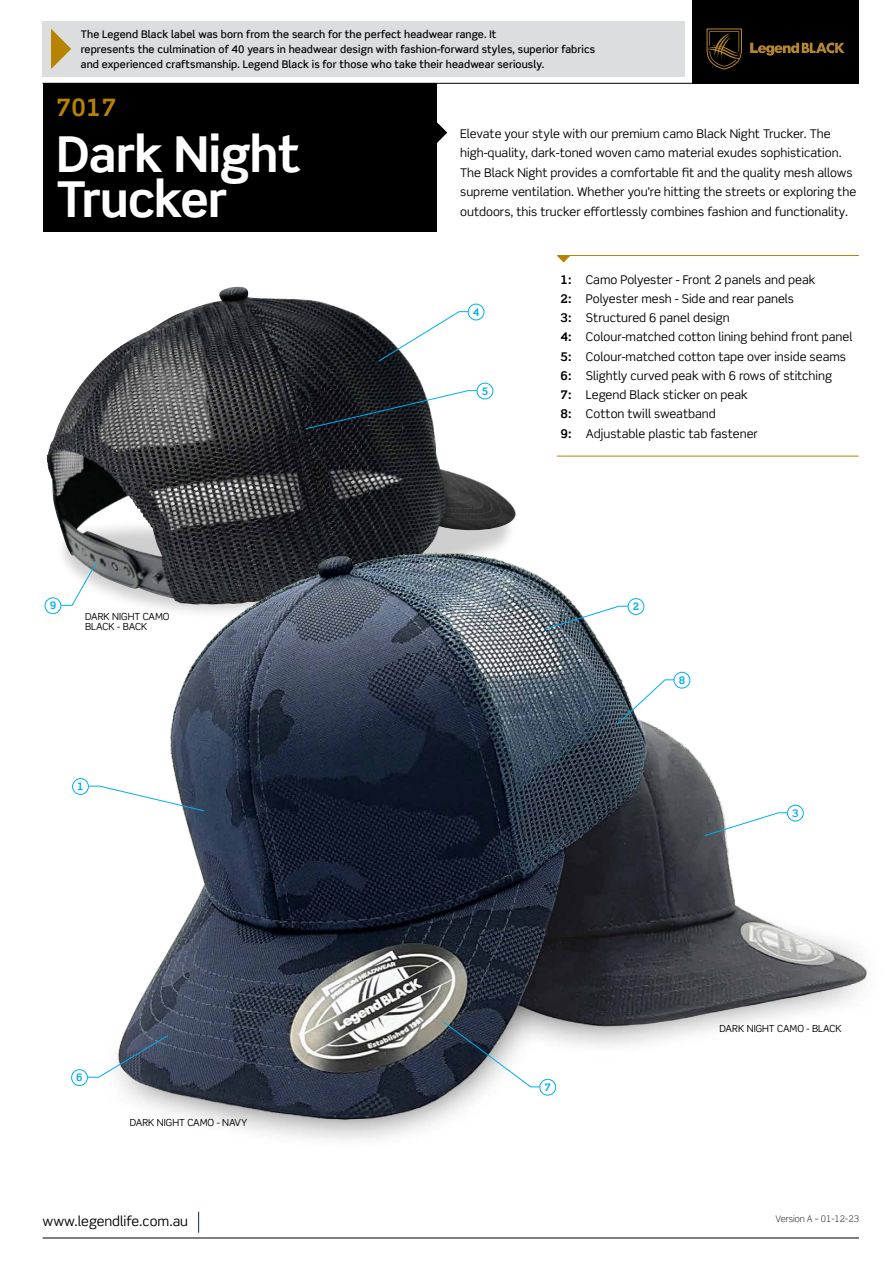
<style>
.page{position:relative;width:893px;height:1263px;background:#fff}
.page>*{position:absolute;margin:0;border:0;box-sizing:border-box;transform-origin:0 0}
.t1{font:700 49.5px/45px "Scene Std";letter-spacing:-.02em;color:#fff}
.t2{font:700 24px "Scene Std";color:#b68400}
.t3{font:13.5px "Scene Std";color:#000}
.t4{font:12px/19.2px "Scene Std";color:#000}
.t5{font:500 10.5px/15px "Scene Std";letter-spacing:.01em;color:#000}
.t6{font:700 10.35px "Scene Std";color:#00aeef}
.t7{font:9.75px/10.5px "Scene Std";color:#000}
.t8{font:300 9px "Scene Std";color:#000}
.s1{font-weight:700}
</style>
<div class="page">
<img style="left:46px;top:287px;width:470px;height:315px">
<img style="left:109px;top:546px;width:758px;height:585px">
<div style="left:693px;top:0;width:166px;height:84px;background:#000"></div>
<hr style="left:557px;top:255px;width:302px;height:1px;background:#b68400">
<hr style="left:43px;top:83px;width:816px;height:1px;background:#000">
<hr style="left:43px;top:1237px;width:816px;height:1px;background:#000">
<hr style="left:557px;top:456px;width:302px;height:1px;background:#b68400">
<svg style="left:198px;top:1212px;width:1px;height:21px"></svg>
<svg style="left:557px;top:256px;width:13px;height:6px"></svg>
<svg style="left:436px;top:122px;width:11px;height:21px"></svg>
<div style="left:43px;top:83px;width:393px;height:149px;background:#000"></div>
<div style="left:71px;top:1069px;width:17px;height:17px;border:1px solid #00aeef;border-radius:50%"></div>
<svg style="left:87px;top:1034px;width:82px;height:44px"></svg>
<div style="left:45px;top:597px;width:16px;height:17px;border:1px solid #00aeef;border-radius:50%"></div>
<svg style="left:60px;top:563px;width:37px;height:43px"></svg>
<div style="left:72px;top:778px;width:17px;height:17px;border:1px solid #00aeef;border-radius:50%"></div>
<svg style="left:88px;top:785px;width:117px;height:27px"></svg>
<div style="left:787px;top:805px;width:17px;height:16px;border:1px solid #00aeef;border-radius:50%"></div>
<svg style="left:704px;top:812px;width:84px;height:24px"></svg>
<div style="left:628px;top:598px;width:16px;height:17px;border:1px solid #00aeef;border-radius:50%"></div>
<svg style="left:544px;top:605px;width:85px;height:25px"></svg>
<div style="left:539px;top:1079px;width:17px;height:16px;border:1px solid #00aeef;border-radius:50%"></div>
<svg style="left:442px;top:1021px;width:98px;height:66px"></svg>
<div style="left:468px;top:304px;width:16px;height:16px;border:1px solid #00aeef;border-radius:50%"></div>
<svg style="left:378px;top:311px;width:91px;height:51px"></svg>
<div style="left:477px;top:383px;width:16px;height:16px;border:1px solid #00aeef;border-radius:50%"></div>
<svg style="left:305px;top:390px;width:173px;height:40px"></svg>
<div style="left:674px;top:672px;width:16px;height:16px;border:1px solid #00aeef;border-radius:50%"></div>
<svg style="left:616px;top:679px;width:59px;height:47px"></svg>
<div style="left:43px;top:21px;width:642px;height:56px;background:#dcddde"></div>
<svg style="left:51px;top:29px;width:20px;height:40px"></svg>
<svg style="left:706px;top:28px;width:36px;height:42px"></svg>
<svg style="left:750px;top:42px;width:95px;height:14px"></svg>
<p class="t5" style="left:81px;top:27px;width:516px">The Legend Black label was born from the search for the perfect headwear range. It<br>represents the culmination of 40 years in headwear design with fashion-forward styles, superior fabrics and experienced craftsmanship. Legend Black is for those who take their headwear seriously.</p>
<h2 class="t2" style="left:56px;top:92px;width:62px">7017</h2>
<h1 class="t1" style="left:56px;top:131px;width:246px">Dark Night<br>Trucker</h1>
<p class="t6" style="left:50px;top:599px;width:8px">9</p>
<p class="t7" style="left:85px;top:611px;width:86px">DARK NIGHT CAMO<br>BLACK - BACK</p>
<p class="t6" style="left:77px;top:780px;width:8px">1</p>
<p class="t6" style="left:76px;top:1071px;width:8px">6</p>
<p class="t7" style="left:130px;top:1117px;width:119px">DARK NIGHT CAMO - NAVY</p>
<p class="t4" style="left:460px;top:123px;width:398px">Elevate your style with our premium camo Black Night Trucker. The high-quality, dark-toned woven camo material exudes sophistication.<br>The Black Night provides a comfortable fit and the quality mesh allows supreme ventilation. Whether you’re hitting the streets or exploring the outdoors, this trucker effortlessly combines fashion and functionality.</p>
<p class="t6" style="left:473px;top:305px;width:8px">4</p>
<p class="t6" style="left:482px;top:384px;width:8px">5</p>
<p class="t4" style="left:560px;top:270px;width:293px"><span class="s1">1:</span> Camo Polyester - Front 2 panels and peak<br><span class="s1">2:</span> Polyester mesh - Side and rear panels<br><span class="s1">3:</span> Structured 6 panel design<br><span class="s1">4:</span> Colour-matched cotton lining behind front panel <span class="s1">5:</span> Colour-matched cotton tape over inside seams <span class="s1">6:</span> Slightly curved peak with 6 rows of stitching<br><span class="s1">7:</span> Legend Black sticker on peak<br><span class="s1">8:</span> Cotton twill sweatband<br><span class="s1">9:</span> Adjustable plastic tab fastener</p>
<p class="t6" style="left:633px;top:600px;width:8px">2</p>
<p class="t6" style="left:679px;top:674px;width:8px">8</p>
<p class="t6" style="left:792px;top:806px;width:8px">3</p>
<p class="t6" style="left:544px;top:1081px;width:8px">7</p>
<p class="t7" style="left:719px;top:1023px;width:124px">DARK NIGHT CAMO - BLACK</p>
<p class="t3" style="left:43px;top:1213px;width:147px">www.legendlife.com.au</p>
<p class="t8" style="left:776px;top:1213px;width:85px">Version A – 01-12-23</p>
</div>
